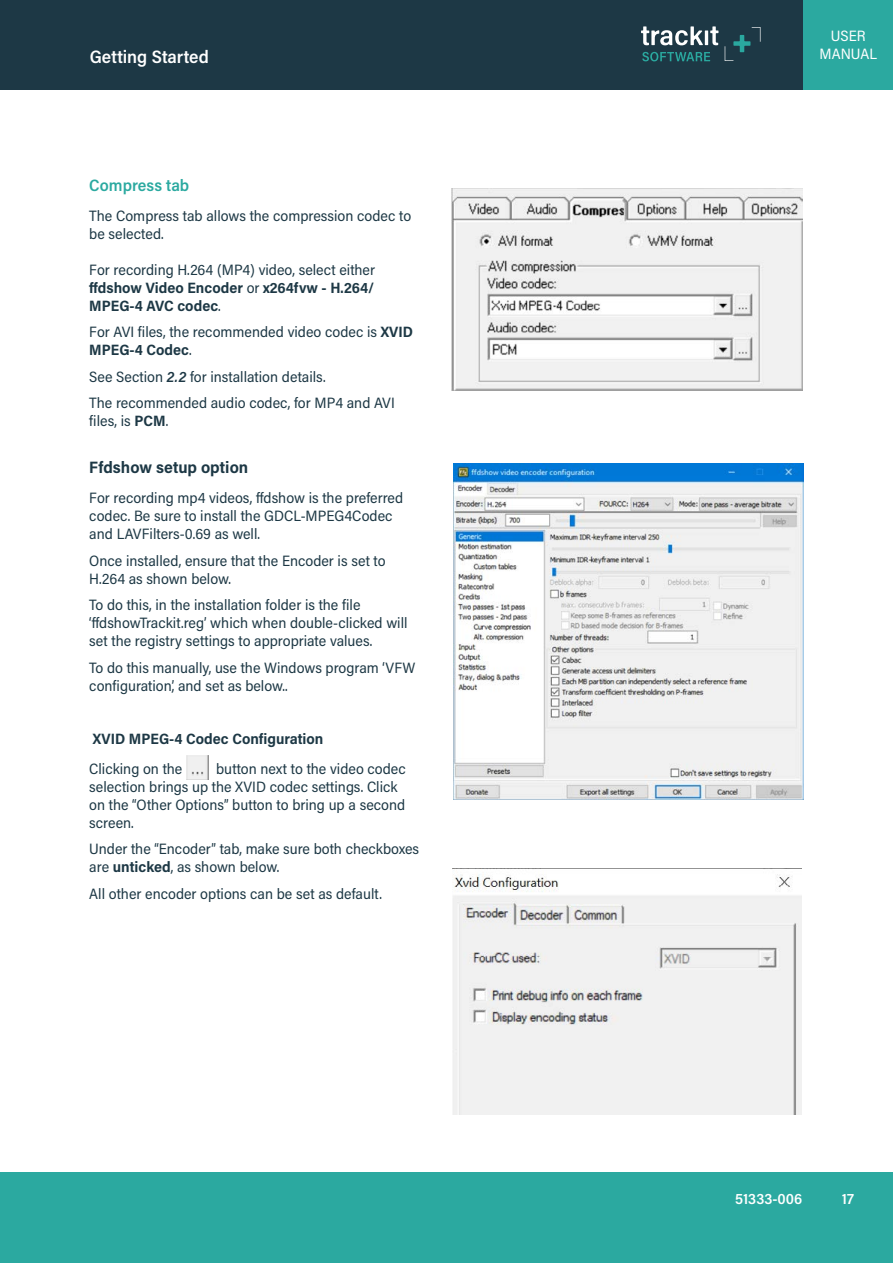
<style>
.page{position:relative;width:893px;height:1263px;background:#fff}
.page>*{position:absolute;margin:0;border:0;box-sizing:border-box;transform-origin:0 0}
.t1{font:600 18px "Acumin Pro Semi Cond";color:#fff}
.t2{font:700 16.5px "Acumin Pro Semi Cond";color:#1d3845}
.t3{font:600 16.5px "Acumin Pro Semi Cond";color:#2ba9a0}
.t4{font:15px/18px "Acumin Pro Semi Cond";color:#1d3845}
.t5{font:700 15px/18px "Acumin Pro Semi Cond";color:#1d3845;text-align:justify}
.t6{font:600 15px "Acumin Pro Semi Cond";letter-spacing:.005em;color:#fff}
.t7{font:15px/18px "Acumin Pro Semi Cond";color:#fff;text-align:center}
.s1{font-weight:400}
.s2{font-weight:700}
.s3{font-weight:600;font-style:italic}
</style>
<div class="page">
<div style="left:0;top:0;width:892px;height:89px;background:#1d3845"></div>
<div style="left:0;top:1172px;width:892px;height:91px;background:#2ba9a0"></div>
<div style="left:804px;top:0;width:89px;height:89px;background:#2ba9a0"></div>
<svg style="left:641px;top:26px;width:62px;height:19px"></svg>
<hr style="left:705px;top:31px;width:3px;height:14px;background:#fff">
<svg style="left:710px;top:26px;width:8px;height:19px"></svg>
<svg style="left:642px;top:52px;width:68px;height:9px"></svg>
<svg style="left:725px;top:27px;width:35px;height:34px"></svg>
<img style="left:186px;top:755px;width:23px;height:25px">
<img style="left:452px;top:189px;width:350px;height:202px">
<img style="left:453px;top:874px;width:349px;height:240px">
<img style="left:453px;top:463px;width:351px;height:337px">
<p class="t1" style="left:90px;top:44px;width:121px">Getting Started</p>
<p class="t3" style="left:89px;top:173px;width:101px">Compress tab</p>
<p class="t4" style="left:89px;top:207px;width:323px">The Compress tab allows the compression codec to be selected.</p>
<p class="t5" style="left:89px;top:260px;width:287px"><span class="s1">For recording H.264 (MP4) video, select either </span>ffdshow Video Encoder <span class="s1">or</span> x264fvw - H.264/ MPEG-4 AVC codec<span class="s1">.</span></p>
<p class="t4" style="left:89px;top:322px;width:325px">For AVI files, the recommended video codec is <span class="s2">XVID<br>MPEG-4 Codec</span>.</p>
<p class="t4" style="left:89px;top:362px;width:307px;line-height:26.5px">See Section <span class="s3">2.2</span> for installation details.<br>The recommended audio codec, for MP4 and AVI</p>
<p class="t4" style="left:89px;top:411px;width:81px">files, is <span class="s2">PCM</span>.</p>
<p class="t2" style="left:89px;top:455px;width:161px">Ffdshow setup option</p>
<p class="t4" style="left:89px;top:488px;width:315px">For recording mp4 videos, ffdshow is the preferred codec. Be sure to install the GDCL-MPEG4Codec and LAVFilters-0.69 as well.</p>
<p class="t4" style="left:89px;top:551px;width:298px">Once installed, ensure that the Encoder is set to<br>H.264 as shown below.</p>
<p class="t4" style="left:89px;top:595px;width:320px">To do this, in the installation folder is the file ‘ffdshowTrackit.reg’ which when double-clicked will set the registry settings to appropriate values.</p>
<p class="t4" style="left:89px;top:658px;width:328px">To do this manually, use the Windows program ‘VFW configuration’, and set as below..</p>
<p class="t5" style="left:93px;top:729px;width:232px">XVID MPEG-4 Codec Configuration</p>
<p class="t4" style="left:89px;top:759px;width:95px">Clicking on the</p>
<p class="t4" style="left:89px;top:759px;width:318px;text-indent:127px">button next to the video codec selection brings up the XVID codec settings. Click on the “Other Options” button to bring up a second screen.</p>
<p class="t4" style="left:89px;top:839px;width:331px">Under the “Encoder” tab, make sure both checkboxes are <span class="s2">unticked</span>, as shown below.</p>
<p class="t4" style="left:89px;top:884px;width:294px">All other encoder options can be set as default.</p>
<p class="t7" style="left:820px;top:26px;width:59px">USER<br>MANUAL</p>
<p class="t6" style="left:735px;top:1188px;width:68px">51333-006</p>
<p class="t6" style="left:842px;top:1188px;width:13px">17</p>
</div>
